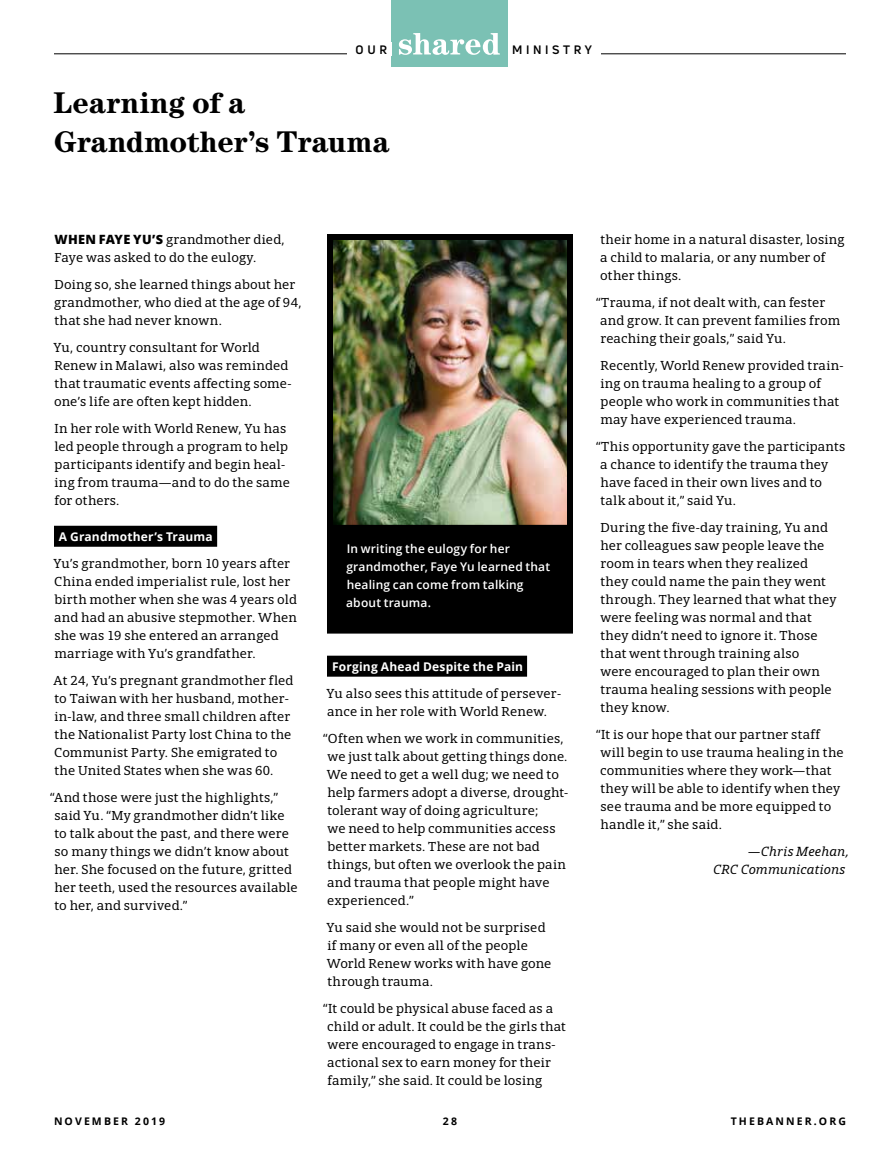
<style>
.page{position:relative;width:891px;height:1161px;background:#fff}
.page>*{position:absolute;margin:0;border:0;box-sizing:border-box;transform-origin:0 0}
.t1{font:700 30px/39px "Century LT";letter-spacing:.01em;color:#000}
.t2{font:12.75px/18px "Open Serif";letter-spacing:.015em;color:#000}
.t3{font:italic 12.75px/18px "Open Serif";letter-spacing:.01em;color:#000;text-align:right}
.t4{font:600 12px/18px "Open Sans";letter-spacing:.015em;color:#fff}
.t5{font:700 12px "Open Sans";letter-spacing:.015em;color:#fff}
.t6{font:700 12px "Uni Neue";letter-spacing:.3em;color:#000}
.t7{font:700 10.5px "Open Sans";letter-spacing:.2em;color:#000}
.s1{font-family:"Open Sans";font-weight:800}
</style>
<div class="page">
<hr style="left:54px;top:54px;width:792px;height:1px;background:#000">
<div style="left:392px;top:0;width:116px;height:68px;background:#7bc1b4"></div>
<div style="left:347px;top:43px;width:45px;height:13px;background:#fff"></div>
<div style="left:508px;top:43px;width:93px;height:13px;background:#fff"></div>
<svg style="left:399px;top:33px;width:101px;height:22px"></svg>
<div style="left:54px;top:526px;width:163px;height:21px;background:#000"></div>
<img style="left:334px;top:241px;width:232px;height:284px">
<div style="left:327px;top:234px;width:246px;height:300px;border:6px solid #000"></div>
<div style="left:328px;top:526px;width:244px;height:107px;background:#000"></div>
<div style="left:327px;top:525px;width:246px;height:109px;border:2px solid #000"></div>
<div style="left:327px;top:656px;width:200px;height:21px;background:#000"></div>
<p class="t6" style="left:356px;top:42px;width:33px">OUR</p>
<p class="t6" style="left:512px;top:42px;width:81px">MINISTRY</p>
<h1 class="t1" style="left:53px;top:83px;width:337px">Learning of a<br>Grandmother’s Trauma</h1>
<p class="t2" style="left:54px;top:230px;width:232px"><span class="s1">WHEN FAYE YU’S</span> grandmother died,<br>Faye was asked to do the eulogy.</p>
<p class="t2" style="left:54px;top:275px;width:249px">Doing so, she learned things about her grandmother, who died at the age of 94, that she had never known.</p>
<p class="t2" style="left:54px;top:338px;width:240px">Yu, country consultant for World Renew in Malawi, also was reminded that traumatic events affecting some&shy;one’s life are often kept hidden.</p>
<p class="t2" style="left:54px;top:419px;width:237px">In her role with World Renew, Yu has led people through a program to help participants identify and begin heal&shy;ing from trauma—and to do the same for others.</p>
<p class="t5" style="left:59px;top:528px;width:155px">A Grandmother’s Trauma</p>
<p class="t2" style="left:54px;top:554px;width:245px">Yu’s grandmother, born 10 years after China ended imperialist rule, lost her birth mother when she was 4 years old and had an abusive stepmother. When she was 19 she entered an arranged marriage with Yu’s grandfather.</p>
<p class="t2" style="left:54px;top:671px;width:241px">At 24, Yu’s pregnant grandmother fled to Taiwan with her husband, mother&shy;in-law, and three small children after the Nationalist Party lost China to the Communist Party. She emigrated to the United States when she was 60.</p>
<p class="t2" style="left:54px;top:788px;width:245px;text-indent:-4px">“And those were just the highlights,” said Yu. “My grandmother didn’t like to talk about the past, and there were so many things we didn’t know about her. She focused on the future, gritted her teeth, used the resources available to her, and survived.”</p>
<p class="t4" style="left:346px;top:539px;width:205px">In writing the eulogy for her grandmother, Faye Yu learned that healing can come from talking about trauma.</p>
<p class="t5" style="left:332px;top:658px;width:193px">Forging Ahead Despite the Pain</p>
<p class="t2" style="left:327px;top:684px;width:236px">Yu also sees this attitude of persever&shy;ance in her role with World Renew.</p>
<p class="t2" style="left:323px;top:729px;width:247px">“Often when we work in communities, we just talk about getting things done.<br>We need to get a well dug; we need to help farmers adopt a diverse, drought&shy;tolerant way of doing agriculture;<br>we need to help communities access better markets. These are not bad things, but often we overlook the pain and trauma that people might have experienced.”</p>
<p class="t2" style="left:327px;top:918px;width:226px">Yu said she would not be surprised if many or even all of the people<br>World Renew works with have gone through trauma.</p>
<p class="t2" style="left:327px;top:999px;width:240px;text-indent:-4px">“It could be physical abuse faced as a child or adult. It could be the girls that were encouraged to engage in trans&shy;actional sex to earn money for their family,” she said. It could be losing</p>
<p class="t2" style="left:600px;top:230px;width:246px">their home in a natural disaster, losing a child to malaria, or any number of other things.</p>
<p class="t2" style="left:600px;top:293px;width:241px;text-indent:-4px">“Trauma, if not dealt with, can fester and grow. It can prevent families from reaching their goals,” said Yu.</p>
<p class="t2" style="left:600px;top:356px;width:245px">Recently, World Renew provided train&shy;ing on trauma healing to a group of people who work in communities that may have experienced trauma.</p>
<p class="t2" style="left:600px;top:437px;width:247px;text-indent:-4px">“This opportunity gave the participants a chance to identify the trauma they have faced in their own lives and to talk about it,” said Yu.</p>
<p class="t2" style="left:600px;top:518px;width:238px">During the five-day training, Yu and her colleagues saw people leave the room in tears when they realized they could name the pain they went through. They learned that what they were feeling was normal and that they didn’t need to ignore it. Those that went through training also<br>were encouraged to plan their own trauma healing sessions with people they know.</p>
<p class="t2" style="left:600px;top:725px;width:245px;text-indent:-4px">“It is our hope that our partner staff will begin to use trauma healing in the communities where they work—that they will be able to identify when they see trauma and be more equipped to handle it,” she said.</p>
<p class="t3" style="left:713px;top:842px;width:137px">—Chris Meehan,<br>CRC Communications</p>
<p class="t7" style="left:54px;top:1114px;width:113px">NOVEMBER 2019</p>
<p class="t7" style="left:443px;top:1114px;width:16px">28</p>
<p class="t7" style="left:731px;top:1114px;width:117px">THEBANNER.ORG</p>
</div>
